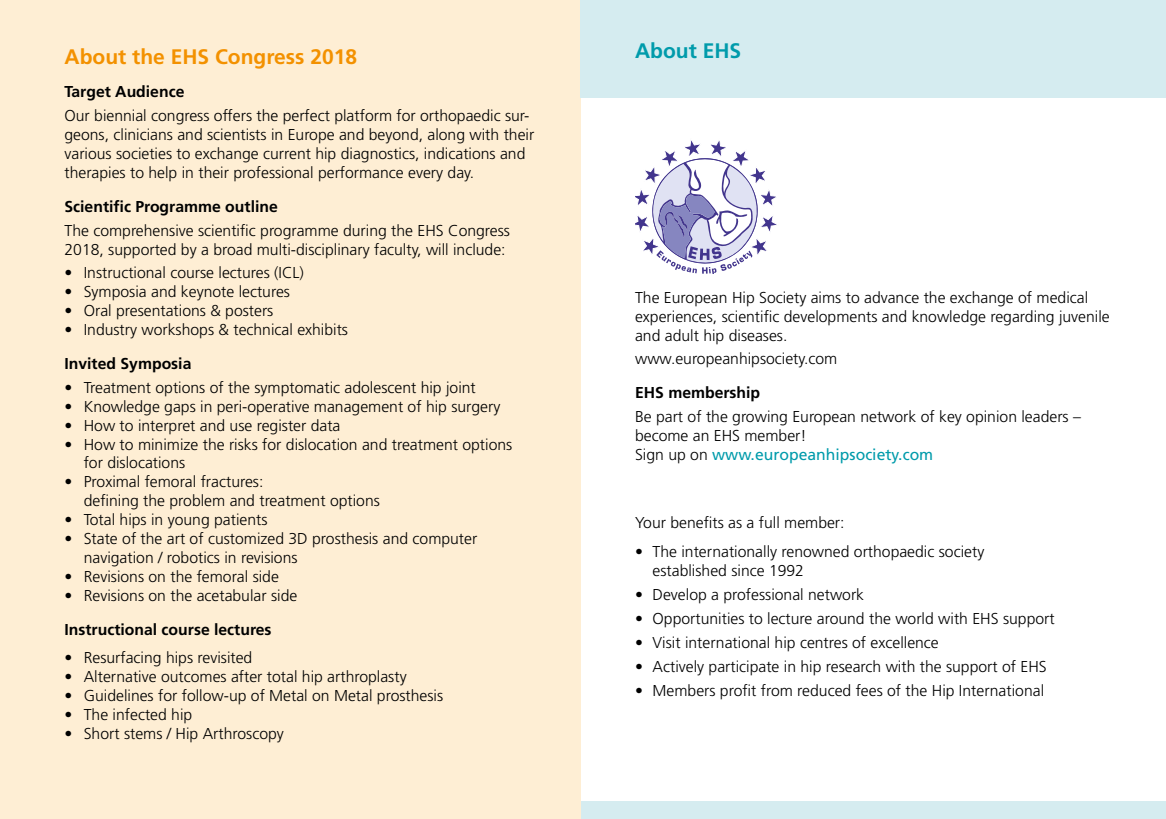
<style>
.page{position:relative;width:1166px;height:819px;background:#fff}
.page>*{position:absolute;margin:0;border:0;box-sizing:border-box;transform-origin:0 0}
.t1{font:700 21px "Frutiger";color:#009bab}
.t2{font:700 21px "Frutiger";color:#f39100}
.t3{font:300 15.75px/18.9px "Frutiger";color:#000}
.t4{font:700 15.75px "Frutiger";color:#000}
.s1{font-weight:400;color:#009bab}
</style>
<div class="page">
<div style="left:5px;top:801px;width:1161px;height:18px;background:#d5ecf0"></div>
<div style="left:0;top:0;width:580px;height:819px;background:#feeed4"></div>
<div style="left:580px;top:0;width:586px;height:98px;background:#d5ecf0"></div>
<svg style="left:635px;top:140px;width:142px;height:133px"></svg>
<h1 class="t2" style="left:64px;top:44px;width:294px">About the EHS Congress 2018</h1>
<h1 class="t1" style="left:635px;top:38px;width:171px">Call for Abstracts</h1>
<p class="t4" style="left:64px;top:83px;width:121px">Target Audience</p>
<p class="t3" style="left:64px;top:106px;width:471px">Our biennial congress offers the perfect platform for orthopaedic sur&shy;geons, clinicians and scientists in Europe and beyond, along with their various societies to exchange current hip diagnostics, indications and therapies to help in their professional performance every day.</p>
<p class="t4" style="left:64px;top:197px;width:215px">Scientific Programme outline</p>
<p class="t3" style="left:64px;top:221px;width:447px">The comprehensive scientific programme during the EHS Congress<br>2018, supported by a broad multi-disciplinary faculty, will include:</p>
<p class="t3" style="left:64px;top:263px;width:241px">• Instructional course lectures (ICL)</p>
<p class="t3" style="left:64px;top:282px;width:227px">• Symposia and keynote lectures</p>
<p class="t3" style="left:64px;top:301px;width:210px">• Oral presentations &amp; posters</p>
<p class="t3" style="left:64px;top:320px;width:285px">• Industry workshops &amp; technical exhibits</p>
<p class="t4" style="left:64px;top:354px;width:128px">Invited Symposia</p>
<p class="t3" style="left:64px;top:378px;width:413px">• Treatment options of the symptomatic adolescent hip joint</p>
<p class="t3" style="left:64px;top:397px;width:437px">• Knowledge gaps in peri-operative management of hip surgery</p>
<p class="t3" style="left:64px;top:415px;width:277px">• How to interpret and use register data</p>
<p class="t3" style="left:84px;top:434px;width:430px;text-indent:-19px">• How to minimize the risks for dislocation and treatment options for dislocations</p>
<p class="t3" style="left:84px;top:472px;width:298px;text-indent:-19px">• Proximal femoral fractures:<br>defining the problem and treatment options</p>
<p class="t3" style="left:64px;top:510px;width:205px">• Total hips in young patients</p>
<p class="t3" style="left:84px;top:529px;width:395px;text-indent:-19px">• State of the art of customized 3D prosthesis and computer navigation / robotics in revisions</p>
<p class="t3" style="left:64px;top:567px;width:216px">• Revisions on the femoral side</p>
<p class="t3" style="left:64px;top:586px;width:234px">• Revisions on the acetabular side</p>
<p class="t4" style="left:64px;top:620px;width:209px">Instructional course lectures</p>
<p class="t3" style="left:64px;top:648px;width:189px">• Resurfacing hips revisited</p>
<p class="t3" style="left:64px;top:667px;width:344px">• Alternative outcomes after total hip arthroplasty</p>
<p class="t3" style="left:64px;top:686px;width:380px">• Guidelines for follow-up of Metal on Metal prosthesis</p>
<p class="t3" style="left:64px;top:705px;width:129px">• The infected hip</p>
<p class="t3" style="left:64px;top:724px;width:221px">• Short stems / Hip Arthroscopy</p>
<h1 class="t1" style="left:635px;top:38px;width:108px">About EHS</h1>
<p class="t3" style="left:635px;top:288px;width:476px">The European Hip Society aims to advance the exchange of medical experiences, scientific developments and knowledge regarding juvenile and adult hip diseases.</p>
<p class="t3" style="left:635px;top:349px;width:204px">www.europeanhipsociety.com</p>
<p class="t4" style="left:635px;top:383px;width:127px">EHS membership</p>
<p class="t3" style="left:635px;top:407px;width:447px">Be part of the growing European network of key opinion leaders – become an EHS member!<br>Sign up on <span class="s1">www.europeanhipsociety.com</span></p>
<p class="t3" style="left:635px;top:513px;width:211px">Your benefits as a full member:</p>
<p class="t3" style="left:652px;top:542px;width:333px;text-indent:-17px">• The internationally renowned orthopaedic society established since 1992</p>
<p class="t3" style="left:635px;top:585px;width:231px">• Develop a professional network</p>
<p class="t3" style="left:635px;top:609px;width:421px">• Opportunities to lecture around the world with EHS support</p>
<p class="t3" style="left:635px;top:633px;width:305px">• Visit international hip centres of excellence</p>
<p class="t3" style="left:635px;top:656px;width:413px">• Actively participate in hip research with the support of EHS</p>
<p class="t3" style="left:635px;top:680px;width:410px">• Members profit from reduced fees of the Hip International</p>
</div>
